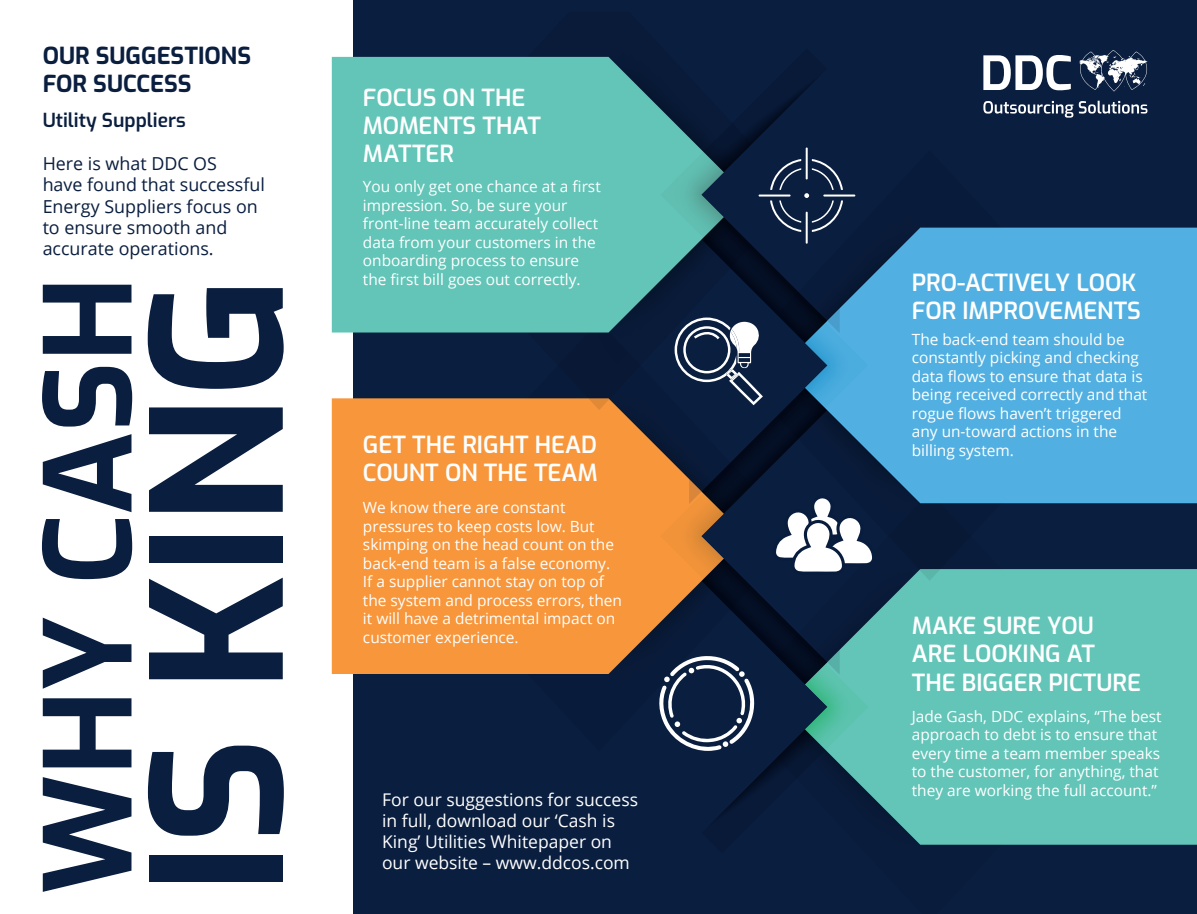
<style>
.page{position:relative;width:1197px;height:914px;background:#fff}
.page>*{position:absolute;margin:0;border:0;box-sizing:border-box;transform-origin:0 0}
.t1{font:600 23.5px/28.2px "Exo";color:#fff}
.t2{font:700 23.38px/28.1px "Exo";color:#0a1e3f}
.t3{font:600 19.25px "Exo";color:#0a1e3f}
.t4{font:17.88px/21.4px "Open Sans";color:#0a1e3f}
.t5{font:17.5px/21px "Open Sans";color:#fff}
.t6{font:15.44px/18.5px "Open Sans";color:#fff}
</style>
<div class="page">
<div style="left:354px;top:0;width:843px;height:914px;background:#0a1e3f"></div>
<svg style="left:43px;top:777px;width:88px;height:114px"></svg>
<svg style="left:43px;top:698px;width:88px;height:69px"></svg>
<svg style="left:43px;top:617px;width:88px;height:71px"></svg>
<svg style="left:42px;top:519px;width:90px;height:60px"></svg>
<svg style="left:43px;top:434px;width:88px;height:78px"></svg>
<svg style="left:42px;top:367px;width:90px;height:59px"></svg>
<svg style="left:43px;top:285px;width:88px;height:69px"></svg>
<div style="left:149px;top:855px;width:134px;height:27px;background:#0a1e3f"></div>
<svg style="left:148px;top:745px;width:136px;height:90px"></svg>
<svg style="left:149px;top:577px;width:134px;height:102px"></svg>
<div style="left:149px;top:536px;width:134px;height:26px;background:#0a1e3f"></div>
<svg style="left:149px;top:407px;width:134px;height:105px"></svg>
<svg style="left:148px;top:288px;width:136px;height:101px"></svg>
<div style="left:874px;top:569px;width:323px;height:275px;background:#62c5b7"></div>
<div style="left:332px;top:398px;width:325px;height:276px;background:#f7963b"></div>
<svg style="left:874px;top:227px;width:138px;height:354px"></svg>
<div style="left:874px;top:228px;width:323px;height:275px;background:#51b0e1"></div>
<svg style="left:517px;top:56px;width:140px;height:354px"></svg>
<div style="left:332px;top:57px;width:325px;height:275px;background:#62c5b7"></div>
<svg style="left:657px;top:77px;width:217px;height:747px"></svg>
<svg style="left:983px;top:101px;width:90px;height:17px"></svg>
<svg style="left:1079px;top:101px;width:68px;height:13px"></svg>
<svg style="left:983px;top:55px;width:88px;height:35px"></svg>
<svg style="left:1079px;top:50px;width:68px;height:41px"></svg>
<h2 class="t2" style="left:43px;top:40px;width:210px">OUR SUGGESTIONS<br>FOR SUCCESS</h2>
<p class="t3" style="left:43px;top:105px;width:145px">Utility Suppliers</p>
<p class="t4" style="left:43px;top:152px;width:224px">Here is what DDC OS<br>have found that successful<br>Energy Suppliers focus on to ensure smooth and accurate operations.</p>
<h1 class="t1" style="left:363px;top:81px;width:180px">FOCUS ON THE<br>MOMENTS THAT<br>MATTER</h1>
<p class="t6" style="left:363px;top:177px;width:239px">You only get one chance at a first impression. So, be sure your front-line team accurately collect data from your customers in the onboarding process to ensure the first bill goes out correctly.</p>
<h1 class="t1" style="left:912px;top:267px;width:231px">PRO-ACTIVELY LOOK<br>FOR IMPROVEMENTS</h1>
<p class="t6" style="left:912px;top:329px;width:237px">The back-end team should be constantly picking and checking data flows to ensure that data is being received correctly and that rogue flows haven’t triggered any un-toward actions in the</p>
<h1 class="t1" style="left:363px;top:428px;width:236px">GET THE RIGHT HEAD</h1>
<p class="t6" style="left:912px;top:440px;width:104px">billing system.</p>
<h1 class="t1" style="left:363px;top:456px;width:236px">COUNT ON THE TEAM</h1>
<p class="t6" style="left:363px;top:498px;width:261px">We know there are constant pressures to keep costs low. But skimping on the head count on the back-end team is a false economy.<br>If a supplier cannot stay on top of the system and process errors, then it will have a detrimental impact on customer experience.</p>
<h1 class="t1" style="left:912px;top:610px;width:231px">MAKE SURE YOU<br>ARE LOOKING AT<br>THE BIGGER PICTURE</h1>
<p class="t6" style="left:912px;top:706px;width:251px">Jade Gash, DDC explains, “The best approach to debt is to ensure that every time a team member speaks to the customer, for anything, that they are working the full account.”</p>
<p class="t5" style="left:382px;top:788px;width:258px">For our suggestions for success in full, download our ‘Cash is<br>King’ Utilities Whitepaper on our website – www.ddcos.com</p>
</div>
